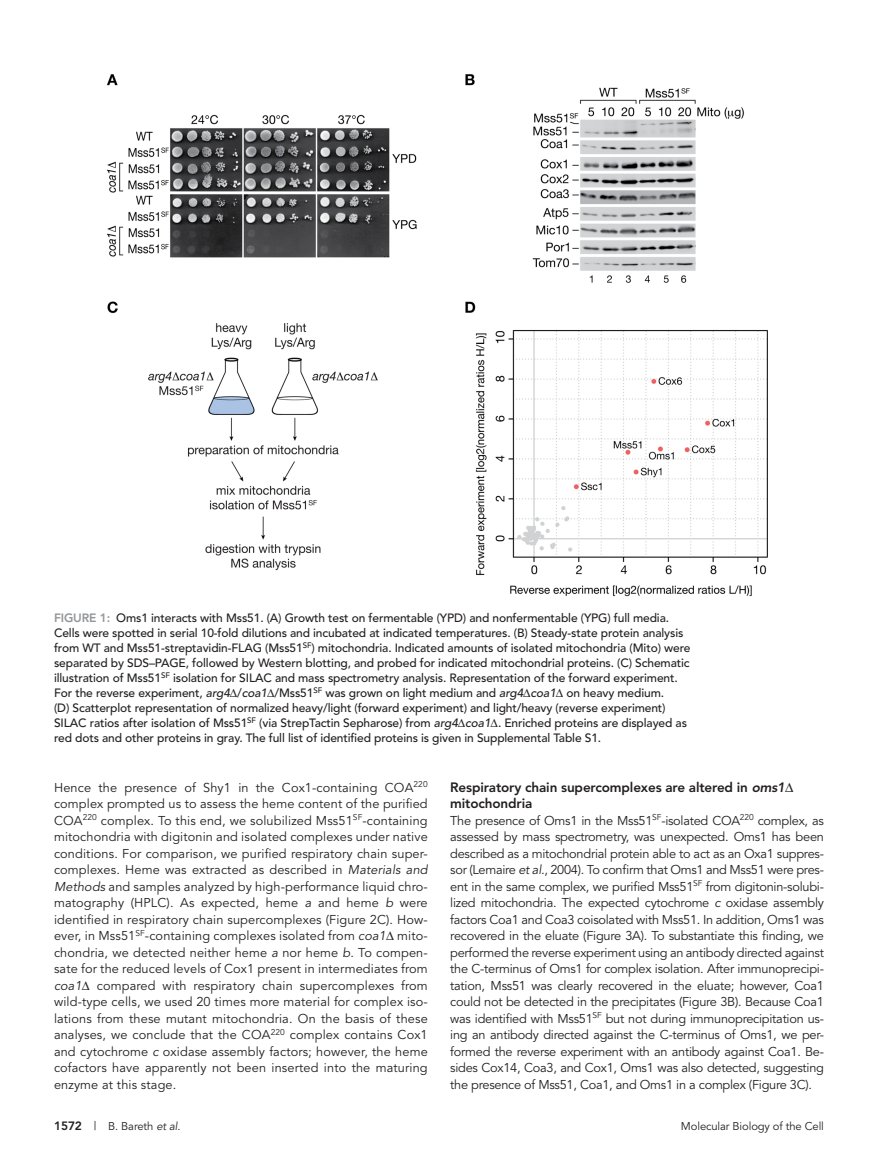
<style>
.page{position:relative;width:878px;height:1175px;background:#fff}
.page>*{position:absolute;margin:0;border:0;box-sizing:border-box;transform-origin:0 0}
.t1{font:800 13.5px/16.5px "Avenir";letter-spacing:-.01em;color:#231f20}
.Para{font:12.75px/16.5px "Avenir";letter-spacing:.01em;color:#231f20;text-align:justify}
.ParaFL{font:12.75px/16.5px "Avenir";letter-spacing:-.02em;color:#231f20;text-align:justify}
.FigCaption_35_5p{font:500 12px/15px "Avenir";letter-spacing:-.01em;color:#231f20}
.ParaFL-2{font:11.25px "Avenir";letter-spacing:-.01em;color:#231f20}
.s1{font-weight:800;color:#939598}
.s2{font-style:italic}
.s3{font-weight:800;font-size:12px}
.s4{font-size:12px}
</style>
<div class="page">
<img style="left:107px;top:74px;width:661px;height:523px">
<p class="FigCaption_35_5p" style="left:54px;top:610px;width:638px"><span class="s1">FIGURE 1:</span> Oms1 interacts with Mss51. (A) Growth test on fermentable (YPD) and nonfermentable (YPG) full media.<br>Cells were spotted in serial 10-fold dilutions and incubated at indicated temperatures. (B) Steady-state protein analysis from WT and Mss51-streptavidin-FLAG (Mss51<sup>SF</sup>) mitochondria. Indicated amounts of isolated mitochondria (Mito) were separated by SDS–PAGE, followed by Western blotting, and probed for indicated mitochondrial proteins. (C) Schematic illustration of Mss51<sup>SF</sup> isolation for SILAC and mass spectrometry analysis. Representation of the forward experiment.<br>For the reverse experiment, <span class="s2">arg4</span> /<span class="s2">coa1</span> /Mss51<sup>SF</sup> was grown on light medium and <span class="s2">arg4 coa1</span> on heavy medium.<br>(D) Scatterplot representation of normalized heavy/light (forward experiment) and light/heavy (reverse experiment)<br>SILAC ratios after isolation of Mss51<sup>SF</sup> (via StrepTactin Sepharose) from <span class="s2">arg4 coa1</span> . Enriched proteins are displayed as red dots and other proteins in gray. The full list of identified proteins is given in Supplemental Table S1.</p>
<p class="Para" style="left:54px;top:779px;width:375px">Hence the presence of Shy1 in the Cox1-containing COA<sup>220 </sup>complex prompted us to assess the heme content of the purified COA<sup>220</sup> complex. To this end, we solubilized Mss51<sup>SF</sup>-containing mitochondria with digitonin and isolated complexes under native conditions. For comparison, we purified respiratory chain super&shy;complexes. Heme was extracted as described in <span class="s2">Materials and Methods</span> and samples analyzed by high-performance liquid chro&shy;matography (HPLC). As expected, heme <span class="s2">a</span> and heme <span class="s2">b</span> were identified in respiratory chain supercomplexes (Figure 2C). How&shy;ever, in Mss51<sup>SF</sup>-containing complexes isolated from <span class="s2">coa1</span> mito&shy;chondria, we detected neither heme <span class="s2">a</span> nor heme <span class="s2">b</span>. To compen&shy;sate for the reduced levels of Cox1 present in intermediates from <span class="s2">coa1</span> compared with respiratory chain supercomplexes from wild-type cells, we used 20 times more material for complex iso&shy;lations from these mutant mitochondria. On the basis of these analyses, we conclude that the COA<sup>220</sup> complex contains Cox1 and cytochrome <span class="s2">c</span> oxidase assembly factors; however, the heme cofactors have apparently not been inserted into the maturing enzyme at this stage.</p>
<h2 class="t1" style="left:450px;top:778px;width:336px">Respiratory chain supercomplexes are altered in <span class="s2">oms1 </span>mitochondria</h2>
<p class="ParaFL" style="left:450px;top:812px;width:375px">The presence of Oms1 in the Mss51<sup>SF</sup>-isolated COA<sup>220</sup> complex, as assessed by mass spectrometry, was unexpected. Oms1 has been described as a mitochondrial protein able to act as an Oxa1 suppres&shy;sor (Lemaire <span class="s2">et al.</span>, 2004). To confirm that Oms1 and Mss51 were pres&shy;ent in the same complex, we purified Mss51<sup>SF</sup> from digitonin-solubi&shy;lized mitochondria. The expected cytochrome <span class="s2">c</span> oxidase assembly factors Coa1 and Coa3 coisolated with Mss51. In addition, Oms1 was recovered in the eluate (Figure 3A). To substantiate this finding, we performed the reverse experiment using an antibody directed against the C-terminus of Oms1 for complex isolation. After immunoprecipi&shy;tation, Mss51 was clearly recovered in the eluate; however, Coa1 could not be detected in the precipitates (Figure 3B). Because Coa1 was identified with Mss51<sup>SF</sup> but not during immunoprecipitation us&shy;ing an antibody directed against the C-terminus of Oms1, we per&shy;formed the reverse experiment with an antibody against Coa1. Be&shy;sides Cox14, Coa3, and Cox1, Oms1 was also detected, suggesting the presence of Mss51, Coa1, and Oms1 in a complex (Figure 3C).</p>
<p class="ParaFL-2" style="left:54px;top:1119px;width:128px"><span class="s3">1572</span> <span class="s4">|</span> B. Bareth <span class="s2">et al</span>.</p>
<p class="ParaFL-2" style="left:681px;top:1119px;width:144px">Molecular Biology of the Cell</p>
</div>
